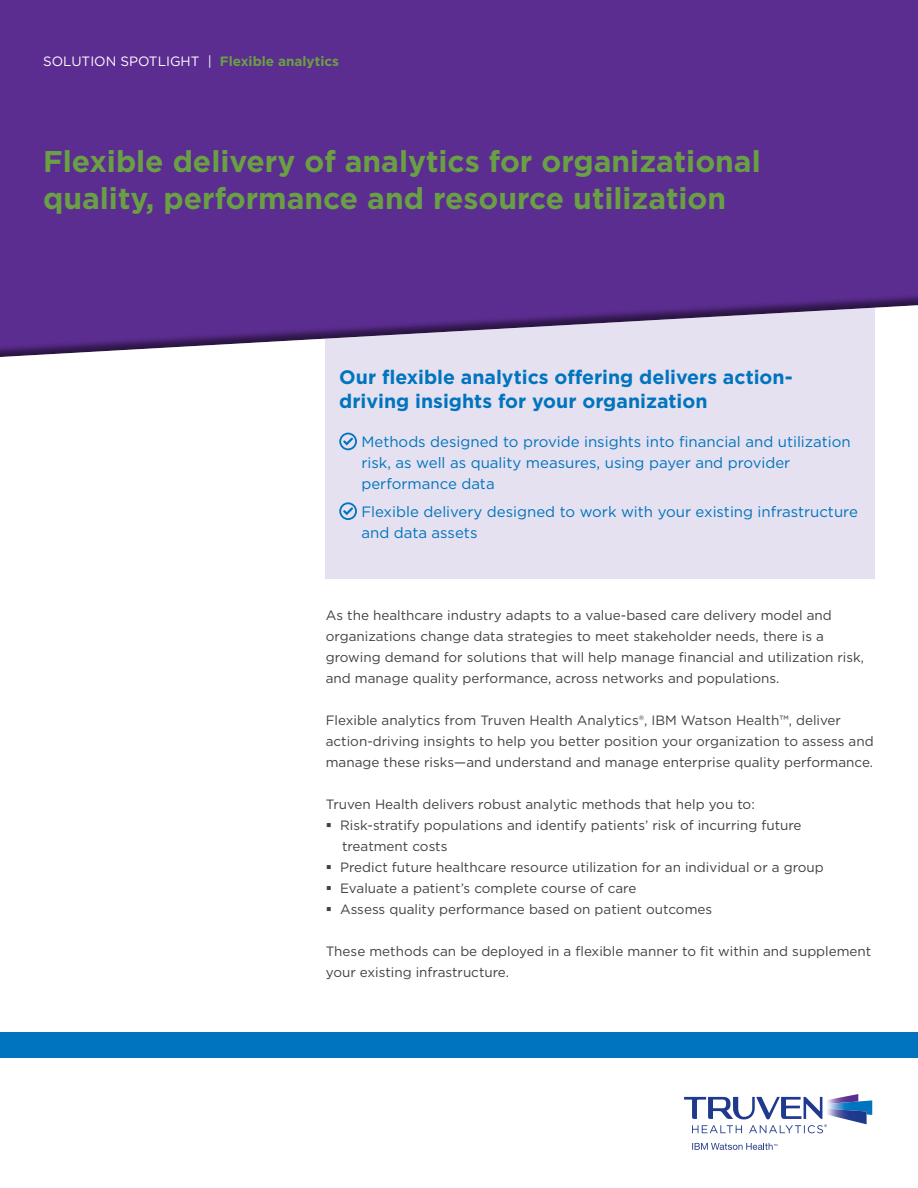
<style>
.page{position:relative;width:918px;height:1188px;background:#fff}
.page>*{position:absolute;margin:0;border:0;box-sizing:border-box;transform-origin:0 0}
.Headline{font:700 30px/37.5px "Gotham";color:#6aa044}
.body_copy{font:700 19.5px/24px "Gotham";color:#0074be}
.incline_tinted_box{font:15px/21px "Gotham";color:#0074be}
.body_copy-2{font:13.5px/21px "Gotham";color:#414142}
.t1{font:13.5px "Gotham";color:#fff}
.s1{font-weight:700;color:#6aa044}
</style>
<div class="page">
<div style="left:326px;top:281px;width:549px;height:298px;background:#e6e1f0"></div>
<svg style="left:339px;top:433px;width:18px;height:17px"></svg>
<svg style="left:339px;top:502px;width:18px;height:18px"></svg>
<div style="left:0;top:0;width:918px;height:360px;background:#231f20;opacity:.6"></div>
<img style="left:829px;top:1094px;width:29px;height:6px">
<img style="left:827px;top:1100px;width:45px;height:15px">
<img style="left:827px;top:1109px;width:40px;height:15px">
<svg style="left:684px;top:1097px;width:143px;height:36px"></svg>
<svg style="left:692px;top:1143px;width:85px;height:7px"></svg>
<div style="left:0;top:1032px;width:918px;height:26px;background:#0074be"></div>
<p class="t1" style="left:43px;top:52px;width:297px">SOLUTION SPOTLIGHT | <span class="s1">Flexible analytics</span></p>
<p class="Headline" style="left:43px;top:142px;width:719px">Flexible delivery of analytics for organizational quality, performance and resource utilization</p>
<p class="body_copy" style="left:339px;top:365px;width:455px">Our flexible analytics offering delivers action&shy;driving insights for your organization</p>
<p class="incline_tinted_box" style="left:361px;top:431px;width:491px">Methods designed to provide insights into financial and utilization risk, as well as quality measures, using payer and provider performance data</p>
<p class="incline_tinted_box" style="left:361px;top:501px;width:498px">Flexible delivery designed to work with your existing infrastructure and data assets</p>
<p class="body_copy-2" style="left:326px;top:604px;width:540px">As the healthcare industry adapts to a value-based care delivery model and organizations change data strategies to meet stakeholder needs, there is a growing demand for solutions that will help manage financial and utilization risk, and manage quality performance, across networks and populations.</p>
<p class="body_copy-2" style="left:326px;top:709px;width:549px">Flexible analytics from Truven Health Analytics®, IBM Watson Health™, deliver action-driving insights to help you better position your organization to assess and manage these risks—and understand and manage enterprise quality performance.</p>
<p class="body_copy-2" style="left:326px;top:793px;width:430px">Truven Health delivers robust analytic methods that help you to:</p>
<p class="body_copy-2" style="left:342px;top:814px;width:461px;text-indent:-16px">▪ Risk-stratify populations and identify patients’ risk of incurring future treatment costs</p>
<p class="body_copy-2" style="left:326px;top:856px;width:500px">▪ Predict future healthcare resource utilization for an individual or a group</p>
<p class="body_copy-2" style="left:326px;top:877px;width:312px">▪ Evaluate a patient’s complete course of care</p>
<p class="body_copy-2" style="left:326px;top:898px;width:388px">▪ Assess quality performance based on patient outcomes</p>
<p class="body_copy-2" style="left:326px;top:940px;width:547px">These methods can be deployed in a flexible manner to fit within and supplement your existing infrastructure.</p>
</div>
